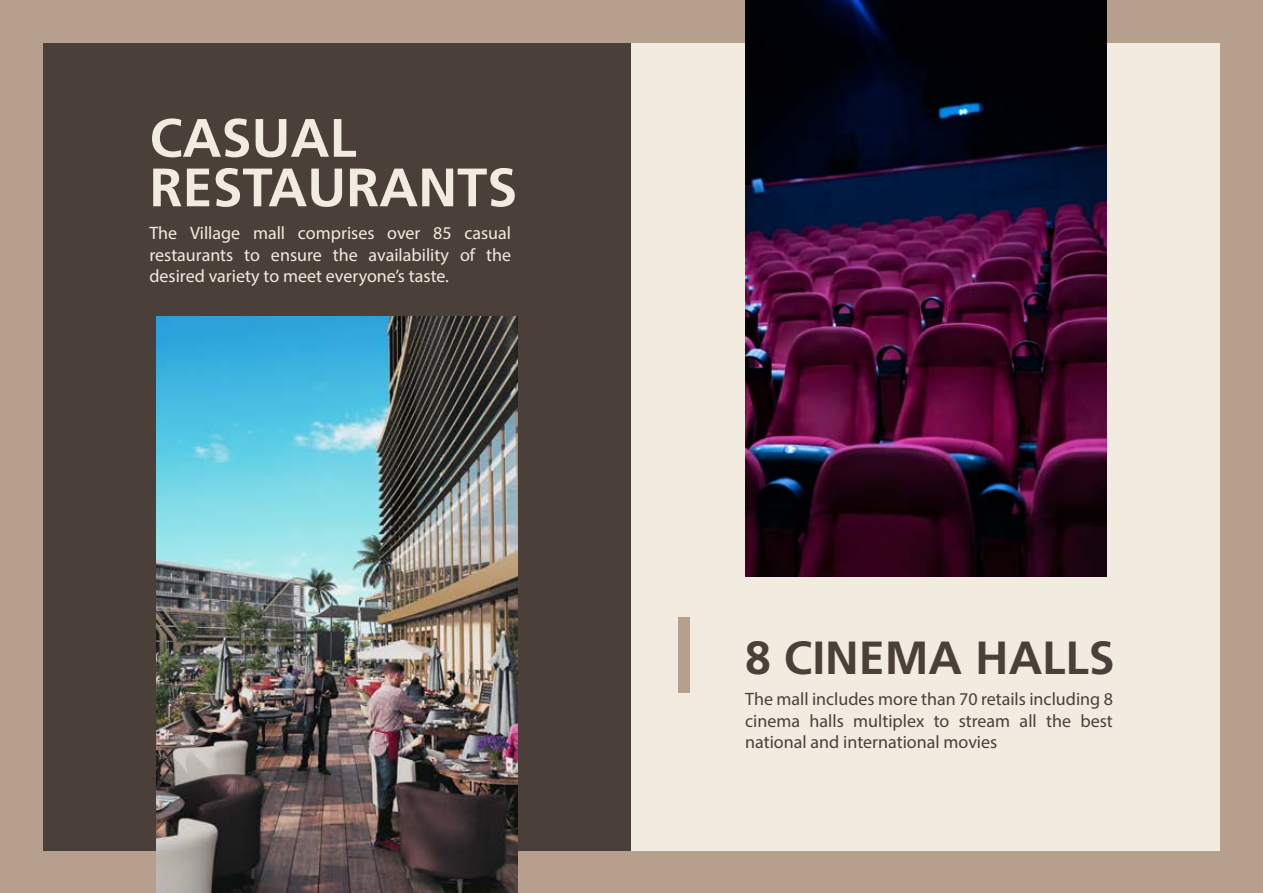
<style>
.page{position:relative;width:1263px;height:893px;background:#b69f8d}
.page>*{position:absolute;margin:0;border:0;box-sizing:border-box;transform-origin:0 0}
.t1{font:700 54px/49.5px "Frutiger LT Std";color:#f2ebe0}
.t2{font:700 46.5px "Frutiger LT Std";color:#4b3f3a}
.t3{font:18px/21.6px "Myriad Pro";color:#4b3f3a;text-align:justify}
.t4{font:18px/21.6px "Myriad Pro";color:#f2ebe0;text-align:justify}
</style>
<div class="page">
<div style="left:43px;top:43px;width:588px;height:807px;background:#4b3f3a"></div>
<div style="left:631px;top:43px;width:589px;height:807px;background:#f2ebe0"></div>
<img style="left:745px;top:0;width:362px;height:576px">
<img style="left:156px;top:317px;width:362px;height:576px">
<div style="left:678px;top:617px;width:11px;height:75px;background:#b69f8d"></div>
<h1 class="t1" style="left:149px;top:114px;width:369px">CASUAL<br>RESTAURANTS</h1>
<p class="t4" style="left:149px;top:222px;width:363px">The Village mall comprises over 85 casual restaurants to ensure the availability of the desired variety to meet everyone’s taste.</p>
<h2 class="t2" style="left:745px;top:631px;width:371px">8 CINEMA HALLS</h2>
<p class="t3" style="left:745px;top:688px;width:369px">The mall includes more than 70 retails including 8 cinema halls multiplex to stream all the best national and international movies</p>
</div>
